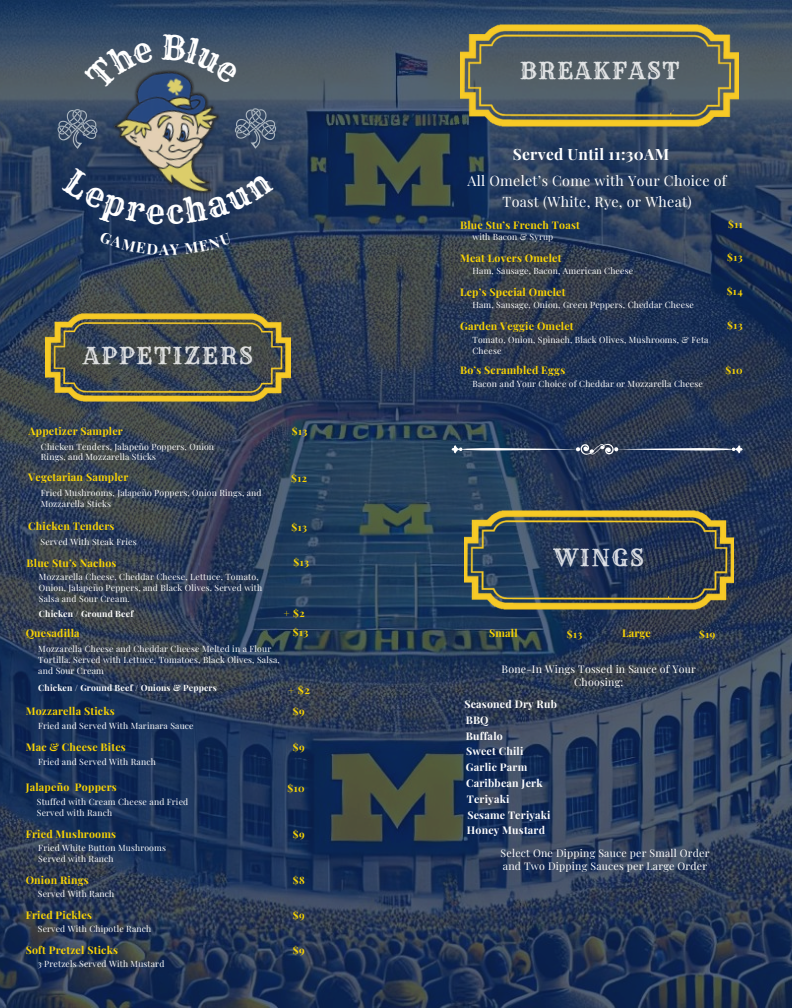
<style>
.page{position:relative;width:792px;height:1008px;background:#fff}
.page>*{position:absolute;margin:0;border:0;box-sizing:border-box;transform-origin:0 0}
.t1{font:23.1px "Rye";letter-spacing:.065em;color:#fff}
.t2{font:700 15.5px "Playfair Display";letter-spacing:.02em;color:#fff}
.t3{font:14.2px/20.9px "Playfair Display";letter-spacing:.02em;color:#fff;text-align:center}
.t4{font:700 10.6px "Playfair Display";letter-spacing:.02em;color:#fad402}
.t5{font:10.6px "Playfair Display";letter-spacing:.02em;color:#fff}
.t6{font:700 10.6px "Playfair Display";letter-spacing:.02em;color:#fff}
.t7{font:700 10.1px "Playfair Display";letter-spacing:.05em;color:#fad402}
.t8{font:8.7px/10.8px "Playfair Display";letter-spacing:.02em;color:#fff}
.t9{font:700 8.7px "Playfair Display";letter-spacing:.02em;color:#fff}
</style>
<div class="page">
<img style="left:0;top:0;width:792px;height:1008px">
<img style="left:460px;top:25px;width:278px;height:102px">
<img style="left:464px;top:510px;width:269px;height:100px">
<img style="left:47px;top:99px;width:50px;height:60px">
<img style="left:238px;top:99px;width:49px;height:60px">
<img style="left:97px;top:60px;width:141px;height:107px">
<img style="left:45px;top:314px;width:246px;height:87px">
<svg style="left:452px;top:443px;width:291px;height:12px;background:#465772"></svg>
<svg style="left:83px;top:41px;width:71px;height:50px;background:#485767"></svg>
<svg style="left:162px;top:33px;width:78px;height:52px;background:#465667"></svg>
<svg style="left:61px;top:167px;width:213px;height:88px;background:#283c59"></svg>
<h1 class="t1" style="left:83px;top:341px;width:171px">APPETIZERS</h1>
<p class="t4" style="left:29px;top:424px;width:96px">Appetizer Sampler</p>
<p class="t7" style="left:292px;top:425px;width:17px">$13</p>
<p class="t8" style="left:41px;top:441px;width:175px">Chicken Tenders, Jalapeño Poppers, Onion<br>Rings, and Mozzarella Sticks</p>
<p class="t4" style="left:28px;top:470px;width:102px">Vegetarian Sampler</p>
<p class="t7" style="left:291px;top:471px;width:17px">$12</p>
<p class="t8" style="left:41px;top:487px;width:222px">Fried Mushrooms, Jalapeño Poppers, Onion Rings, and<br>Mozzarella Sticks</p>
<p class="t4" style="left:28px;top:519px;width:88px">Chicken Tenders</p>
<p class="t7" style="left:292px;top:520px;width:17px">$13</p>
<p class="t8" style="left:41px;top:536px;width:98px">Served With Steak Fries</p>
<p class="t4" style="left:27px;top:555px;width:91px">Blue Stu’s Nachos</p>
<p class="t8" style="left:39px;top:571px;width:225px">Mozzarella Cheese, Cheddar Cheese, Lettuce, Tomato,<br>Onion, Jalapeño Peppers, and Black Olives. Served with<br>Salsa and Sour Cream.</p>
<p class="t9" style="left:39px;top:607px;width:96px">Chicken / Ground Beef</p>
<p class="t7" style="left:294px;top:555px;width:17px">$13</p>
<p class="t7" style="left:284px;top:606px;width:22px">+ $2</p>
<p class="t4" style="left:26px;top:625px;width:56px">Quesadilla</p>
<p class="t8" style="left:38px;top:643px;width:243px">Mozzarella Cheese and Cheddar Cheese Melted in a Flour<br>Tortilla. Served with Lettuce, Tomatoes, Black Olives, Salsa, and Sour Cream</p>
<p class="t9" style="left:38px;top:682px;width:180px">Chicken / Ground Beef / Onions &amp; Peppers</p>
<p class="t7" style="left:293px;top:625px;width:17px">$13</p>
<p class="t4" style="left:288px;top:682px;width:23px">+ $2</p>
<p class="t4" style="left:26px;top:703px;width:90px">Mozzarella Sticks</p>
<p class="t7" style="left:293px;top:704px;width:13px">$9</p>
<h2 class="t8" style="left:38px;top:720px;width:157px">Fried and Served With Marinara Sauce</h2>
<p class="t4" style="left:26px;top:739px;width:102px">Mac &amp; Cheese Bites</p>
<p class="t7" style="left:293px;top:740px;width:13px">$9</p>
<p class="t8" style="left:38px;top:756px;width:119px">Fried and Served With Ranch</p>
<p class="t4" style="left:26px;top:780px;width:93px">Jalapeño Poppers</p>
<p class="t7" style="left:287px;top:781px;width:19px">$10</p>
<p class="t8" style="left:37px;top:796px;width:153px">Stuffed with Cream Cheese and Fried</p>
<p class="t8" style="left:37px;top:807px;width:77px">Served with Ranch</p>
<p class="t4" style="left:26px;top:826px;width:92px">Fried Mushrooms</p>
<h6 class="t7" style="left:293px;top:827px;width:13px">$9</h6>
<p class="t8" style="left:38px;top:842px;width:129px">Fried White Button Mushrooms</p>
<p class="t8" style="left:38px;top:853px;width:77px">Served with Ranch</p>
<p class="t4" style="left:26px;top:873px;width:65px">Onion Rings</p>
<p class="t7" style="left:293px;top:873px;width:13px">$8</p>
<p class="t8" style="left:38px;top:888px;width:78px">Served With Ranch</p>
<p class="t4" style="left:26px;top:907px;width:68px">Fried Pickles</p>
<p class="t7" style="left:293px;top:908px;width:13px">$9</p>
<p class="t8" style="left:38px;top:923px;width:115px">Served With Chipotle Ranch</p>
<p class="t4" style="left:26px;top:942px;width:94px">Soft Pretzel Sticks</p>
<p class="t7" style="left:293px;top:943px;width:13px">$9</p>
<p class="t8" style="left:38px;top:958px;width:128px">3 Pretzels Served With Mustard</p>
<h1 class="t1" style="left:519px;top:56px;width:162px">BREAKFAST</h1>
<p class="t2" style="left:513px;top:143px;width:158px">Served Until 11:30AM</p>
<p class="t3" style="left:468px;top:170px;width:260px">All Omelet’s Come with Your Choice of<br>Toast (White, Rye, or Wheat)</p>
<h1 class="t4" style="left:460px;top:217px;width:121px">Blue Stu’s French Toast</h1>
<p class="t8" style="left:473px;top:231px;width:82px">with Bacon &amp; Syrup</p>
<p class="t7" style="left:728px;top:217px;width:16px">$11</p>
<p class="t4" style="left:460px;top:251px;width:103px">Meat Lovers Omelet</p>
<h1 class="t8" style="left:473px;top:265px;width:162px">Ham, Sausage, Bacon, American Cheese</h1>
<h3 class="t7" style="left:727px;top:251px;width:17px">$13</h3>
<p class="t4" style="left:460px;top:285px;width:107px">Lep’s Special Omelet</p>
<h2 class="t8" style="left:472px;top:299px;width:223px">Ham, Sausage, Onion, Green Peppers, Cheddar Cheese</h2>
<p class="t7" style="left:727px;top:285px;width:18px">$14</p>
<p class="t4" style="left:460px;top:318px;width:115px">Garden Veggie Omelet</p>
<p class="t8" style="left:473px;top:334px;width:238px">Tomato, Onion, Spinach, Black Olives, Mushrooms, &amp; Feta<br>Cheese</p>
<p class="t7" style="left:727px;top:318px;width:17px">$13</p>
<p class="t4" style="left:460px;top:363px;width:107px">Bo’s Scrambled Eggs</p>
<p class="t8" style="left:473px;top:378px;width:232px">Bacon and Your Choice of Cheddar or Mozzarella Cheese</p>
<p class="t7" style="left:726px;top:363px;width:19px">$10</p>
<h1 class="t1" style="left:554px;top:544px;width:92px">WINGS</h1>
<p class="t4" style="left:489px;top:626px;width:30px">Small</p>
<p class="t7" style="left:567px;top:627px;width:17px">$13</p>
<p class="t4" style="left:622px;top:626px;width:30px">Large</p>
<p class="t7" style="left:699px;top:627px;width:18px">$19</p>
<p class="t5" style="left:502px;top:661px;width:196px">Bone-In Wings Tossed in Sauce of Your</p>
<p class="t5" style="left:574px;top:674px;width:51px">Choosing:</p>
<p class="t6" style="left:464px;top:697px;width:94px">Seasoned Dry Rub</p>
<p class="t6" style="left:466px;top:712px;width:25px">BBQ</p>
<p class="t6" style="left:466px;top:728px;width:38px">Buffalo</p>
<p class="t6" style="left:466px;top:744px;width:59px">Sweet Chili</p>
<p class="t6" style="left:466px;top:760px;width:63px">Garlic Parm</p>
<p class="t6" style="left:466px;top:776px;width:78px">Caribbean Jerk</p>
<p class="t6" style="left:467px;top:791px;width:44px">Teriyaki</p>
<p class="t6" style="left:467px;top:807px;width:85px">Sesame Teriyaki</p>
<p class="t6" style="left:467px;top:823px;width:80px">Honey Mustard</p>
<p class="t5" style="left:501px;top:845px;width:210px">Select One Dipping Sauce per Small Order</p>
<p class="t5" style="left:503px;top:858px;width:206px">and Two Dipping Sauces per Large Order</p>
</div>
